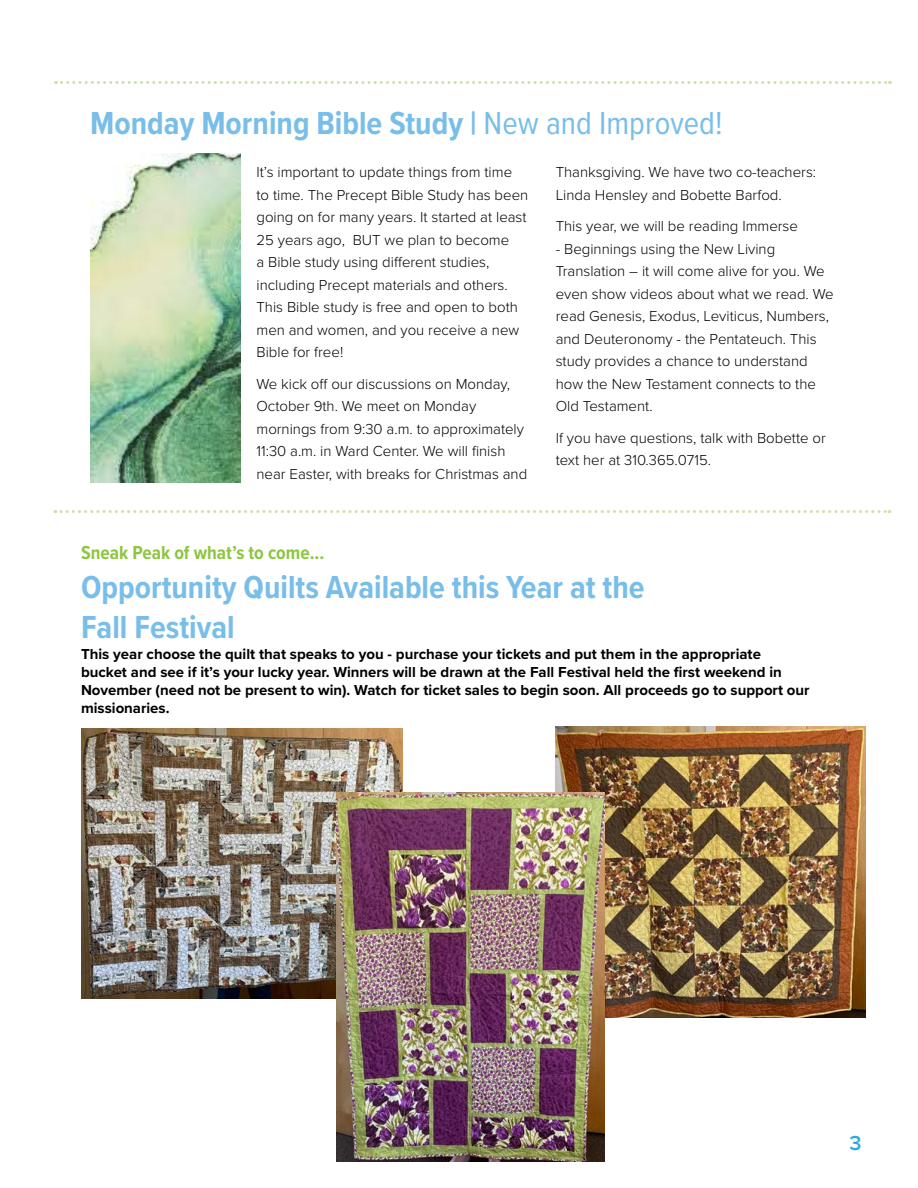
<style>
.page{position:relative;width:918px;height:1188px;background:#fff}
.page>*{position:absolute;margin:0;border:0;box-sizing:border-box;transform-origin:0 0}
.t1{font:700 33px/39.6px "Proxima Nova Cond";color:#78bee9}
.t2{font:600 21px "Proxima Nova";color:#28aae1}
.t3{font:700 19.5px "Proxima Nova Cond";color:#8dc63f}
.t4{font:300 15px/22.5px "Proxima Nova";color:#000}
.t5{font:700 15px/18px "Proxima Nova";color:#000}
.s1{font-weight:400}
</style>
<div class="page">
<svg style="left:56px;top:81px;width:835px;height:3px"></svg>
<svg style="left:55px;top:510px;width:835px;height:3px"></svg>
<img style="left:81px;top:728px;width:322px;height:270px">
<img style="left:555px;top:726px;width:310px;height:292px">
<img style="left:336px;top:792px;width:269px;height:370px">
<img style="left:90px;top:154px;width:150px;height:328px">
<h1 class="t1" style="left:90px;top:103px;width:634px">Monday Morning Bible Study | <span class="s1">New and Improved!</span></h1>
<p class="t4" style="left:256px;top:160px;width:273px">It’s important to update things from time to time. The Precept Bible Study has been going on for many years. It started at least 25 years ago, BUT we plan to become<br>a Bible study using different studies, including Precept materials and others.<br>This Bible study is free and open to both men and women, and you receive a new Bible for free!</p>
<p class="t4" style="left:256px;top:372px;width:272px">We kick off our discussions on Monday, October 9th. We meet on Monday mornings from 9:30 a.m. to approximately 11:30 a.m. in Ward Center. We will finish near Easter, with breaks for Christmas and</p>
<p class="t4" style="left:556px;top:160px;width:262px">Thanksgiving. We have two co-teachers:<br>Linda Hensley and Bobette Barfod.</p>
<p class="t4" style="left:556px;top:214px;width:244px">This year, we will be reading Immerse</p>
<p class="t4" style="left:556px;top:237px;width:279px">- Beginnings using the New Living Translation – it will come alive for you. We even show videos about what we read. We read Genesis, Exodus, Leviticus, Numbers, and Deuteronomy - the Pentateuch. This study provides a chance to understand how the New Testament connects to the Old Testament.</p>
<p class="t4" style="left:556px;top:426px;width:272px">If you have questions, talk with Bobette or text her at 310.365.0715.</p>
<h3 class="t3" style="left:81px;top:538px;width:245px">Sneak Peak of what’s to come...</h3>
<h1 class="t1" style="left:81px;top:567px;width:565px">Opportunity Quilts Available this Year at the<br>Fall Festival</h1>
<p class="t5" style="left:81px;top:645px;width:730px">This year choose the quilt that speaks to you - purchase your tickets and put them in the appropriate bucket and see if it’s your lucky year. Winners will be drawn at the Fall Festival held the first weekend in November (need not be present to win). Watch for ticket sales to begin soon. All proceeds go to support our missionaries.</p>
<h2 class="t2" style="left:850px;top:1127px;width:14px">3</h2>
</div>
